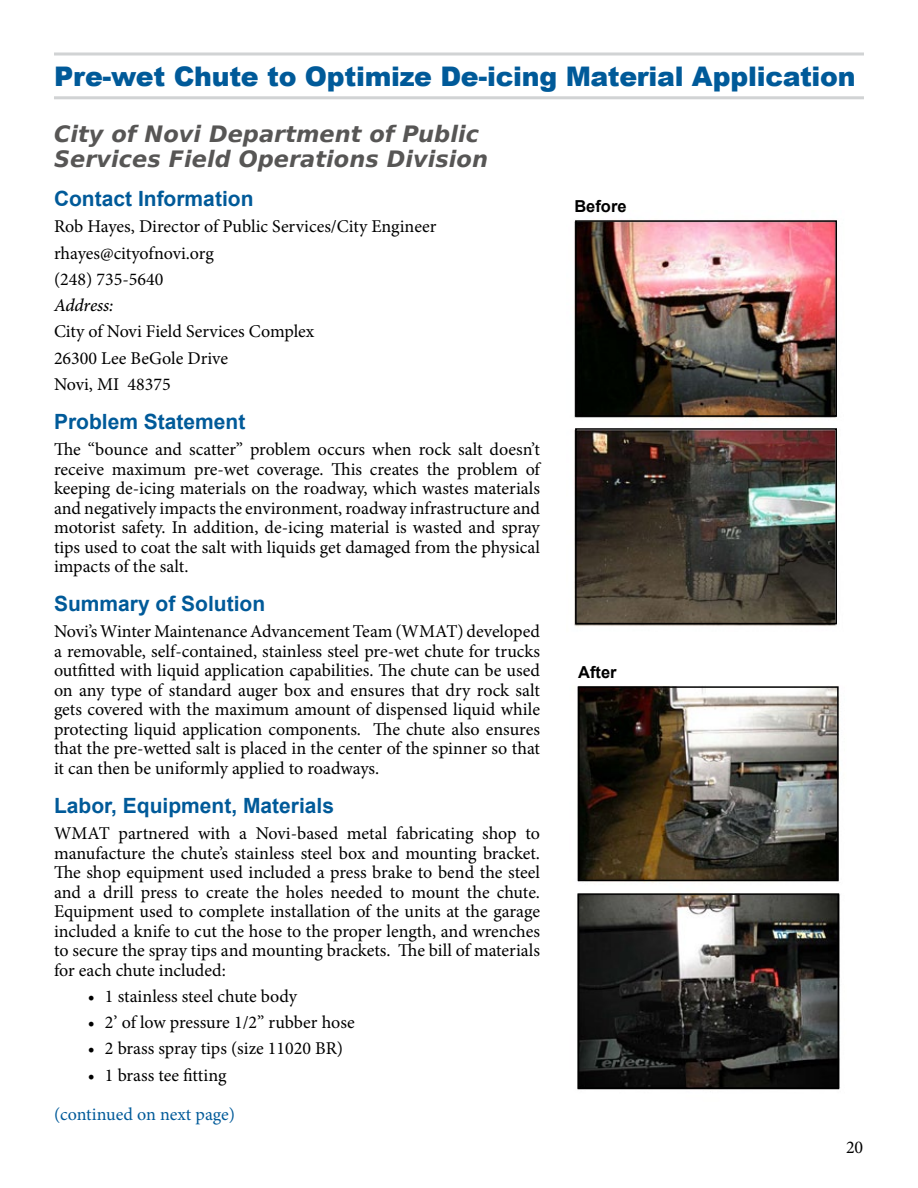
<style>
.page{position:relative;width:918px;height:1188px;background:#fff}
.page>*{position:absolute;margin:0;border:0;box-sizing:border-box;transform-origin:0 0}
.t1{font:900 27px "Arial";letter-spacing:-.01em;color:#005a99}
.t2{font:italic 700 22.5px/25.5px "Bitstream Vera Sans";color:#575655}
.t3{font:700 21px "Arial";color:#005a99}
.t4{font:18px/19.5px "Minion Pro";color:#000;text-align:justify}
.t5{font:18px "Minion Pro";color:#005a99}
.t6{font:italic 500 18px "Minion Pro";letter-spacing:-.01em;color:#000}
.t7{font:700 16.5px "Arial";color:#000}
</style>
<div class="page">
<hr style="left:54px;top:52px;width:810px;height:4px;background:#dcddde">
<hr style="left:54px;top:96px;width:810px;height:3px;background:#d1d3d4">
<img style="left:574px;top:221px;width:263px;height:406px">
<img style="left:577px;top:685px;width:263px;height:405px">
<div style="left:578px;top:893px;width:261px;height:196px;border:2px solid #000"></div>
<div style="left:578px;top:686px;width:261px;height:195px;border:2px solid #000"></div>
<div style="left:575px;top:428px;width:262px;height:196px;border:2px solid #000"></div>
<div style="left:575px;top:220px;width:262px;height:197px;border:2px solid #000"></div>
<h1 class="t1" style="left:54px;top:57px;width:803px">Pre-wet Chute to Optimize De-icing Material Application</h1>
<p class="t2" style="left:54px;top:121px;width:436px">City of Novi Department of Public<br>Services Field Operations Division</p>
<p class="t3" style="left:54px;top:185px;width:201px">Contact Information</p>
<p class="t4" style="left:54px;top:214px;width:384px;line-height:26.2px;text-align:left">Rob Hayes, Director of Public Services/City Engineer rhayes@cityofnovi.org<br>(248) 735-5640</p>
<p class="t6" style="left:54px;top:293px;width:61px">Address:</p>
<p class="t4" style="left:54px;top:319px;width:262px;line-height:26.2px;text-align:left">City of Novi Field Services Complex<br>26300 Lee BeGole Drive<br>Novi, MI 48375</p>
<p class="t3" style="left:54px;top:407px;width:193px">Problem Statement</p>
<p class="t4" style="left:54px;top:440px;width:488px">The “bounce and scatter” problem occurs when rock salt doesn’t receive maximum pre-wet coverage. This creates the problem of keeping de-icing materials on the roadway, which wastes materials and negatively impacts the environment, roadway infrastructure and motorist safety. In addition, de-icing material is wasted and spray tips used to coat the salt with liquids get damaged from the physical impacts of the salt.</p>
<p class="t3" style="left:54px;top:590px;width:213px">Summary of Solution</p>
<p class="t4" style="left:54px;top:622px;width:488px">Novi’s Winter Maintenance Advancement Team (WMAT) developed a removable, self-contained, stainless steel pre-wet chute for trucks outfitted with liquid application capabilities. The chute can be used on any type of standard auger box and ensures that dry rock salt gets covered with the maximum amount of dispensed liquid while protecting liquid application components. The chute also ensures that the pre-wetted salt is placed in the center of the spinner so that it can then be uniformly applied to roadways.</p>
<p class="t3" style="left:54px;top:791px;width:282px">Labor, Equipment, Materials</p>
<p class="t4" style="left:54px;top:824px;width:488px">WMAT partnered with a Novi-based metal fabricating shop to manufacture the chute’s stainless steel box and mounting bracket.<br>The shop equipment used included a press brake to bend the steel and a drill press to create the holes needed to mount the chute.<br>Equipment used to complete installation of the units at the garage included a knife to cut the hose to the proper length, and wrenches to secure the spray tips and mounting brackets. The bill of materials for each chute included:</p>
<p class="t4" style="left:88px;top:986px;width:211px">• 1 stainless steel chute body</p>
<p class="t4" style="left:88px;top:1013px;width:269px">• 2’ of low pressure 1/2” rubber hose</p>
<p class="t4" style="left:88px;top:1039px;width:257px">• 2 brass spray tips (size 11020 BR)</p>
<p class="t4" style="left:88px;top:1065px;width:140px">• 1 brass tee fitting</p>
<p class="t7" style="left:574px;top:195px;width:54px">Before</p>
<p class="t7" style="left:578px;top:661px;width:40px">After</p>
<p class="t5" style="left:54px;top:1102px;width:182px">(continued on next page)</p>
<p class="t4" style="left:846px;top:1138px;width:19px">20</p>
</div>
